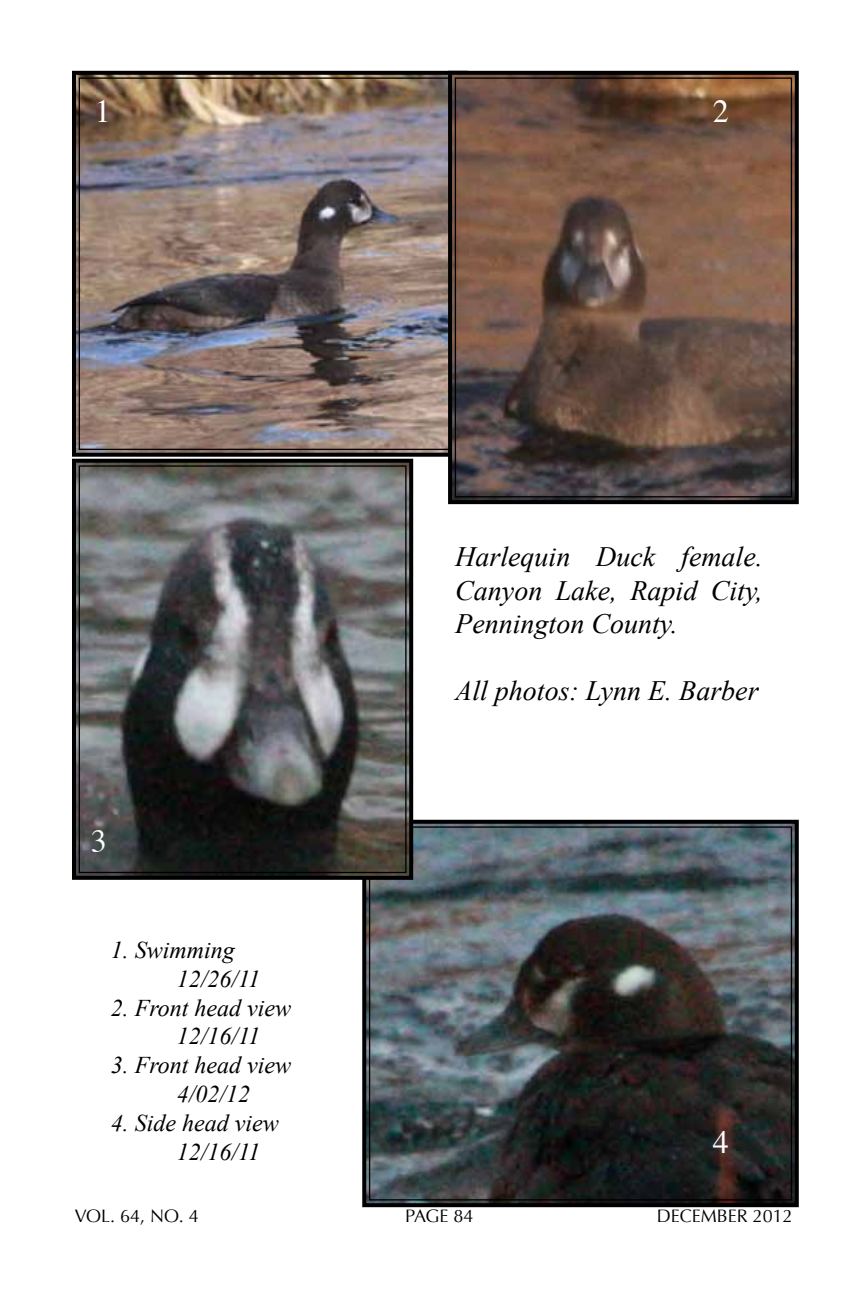
<style>
.page{position:relative;width:864px;height:1296px;background:#fff}
.page>*{position:absolute;margin:0;border:0;box-sizing:border-box;transform-origin:0 0}
.t1{font:32px "Times";color:#fff}
.t2{font:italic 28px/33.6px "Times New Roman";color:#000;text-align:justify}
.t3{font:italic 24px/28.8px "Times New Roman";color:#000}
.t4{font:18px "Optima";color:#000}
</style>
<div class="page">
<img style="left:72px;top:70px;width:374px;height:387px">
<svg style="left:446px;top:70px;width:353px;height:435px;background:#684f43"></svg>
<div style="left:455px;top:77px;width:337px;height:420px;border:1px solid #000"></div>
<img style="left:362px;top:819px;width:437px;height:389px">
<svg style="left:72px;top:458px;width:343px;height:424px;background:#595a5b"></svg>
<div style="left:79px;top:465px;width:328px;height:408px;border:1px solid #000"></div>
<h1 class="t1" style="left:95px;top:81px;width:17px">1</h1>
<h1 class="t1" style="left:713px;top:81px;width:17px">2</h1>
<p class="t2" style="left:455px;top:539px;width:309px">Harlequin Duck female.<br>Canyon Lake, Rapid City, Pennington County.</p>
<h1 class="t1" style="left:91px;top:811px;width:17px">3</h1>
<p class="t3" style="left:177px;top:935px;width:85px;text-indent:-66px">1. Swimming<br>12/26/11</p>
<p class="t3" style="left:177px;top:993px;width:116px;text-indent:-66px">2. Front head view<br>12/16/11</p>
<p class="t3" style="left:177px;top:1050px;width:116px;text-indent:-66px">3. Front head view<br>4/02/12</p>
<p class="t3" style="left:177px;top:1108px;width:103px;text-indent:-66px">4. Side head view<br>12/16/11</p>
<p class="t2" style="left:455px;top:674px;width:305px">All photos: Lynn E. Barber</p>
<h1 class="t1" style="left:713px;top:1112px;width:17px">4</h1>
<p class="t4" style="left:75px;top:1205px;width:125px">VO L. 64, NO. 4</p>
<p class="t4" style="left:405px;top:1205px;width:70px">PAGE 84</p>
<p class="t4" style="left:657px;top:1205px;width:138px">DECEMBER 2012</p>
</div>
